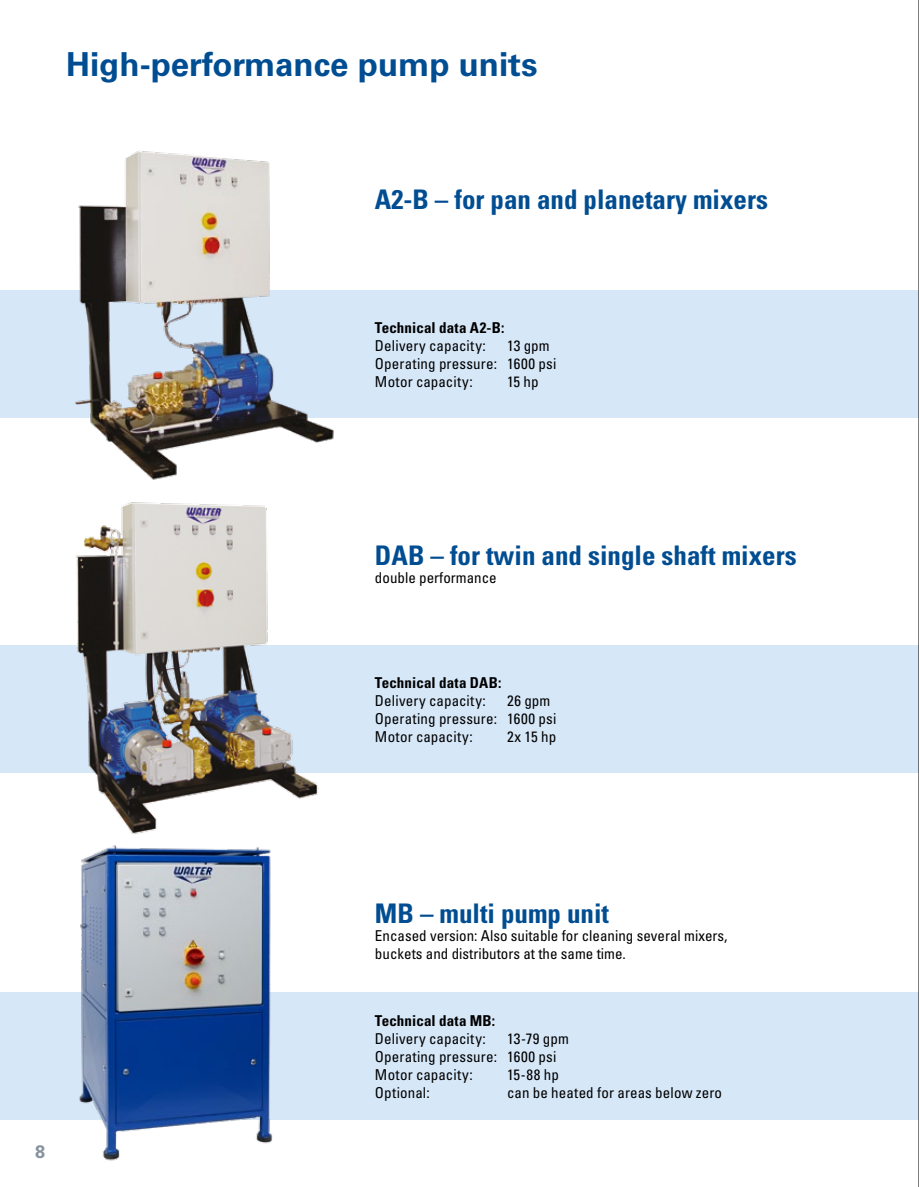
<style>
.page{position:relative;width:919px;height:1187px;background:#fff}
.page>*{position:absolute;margin:0;border:0;box-sizing:border-box;transform-origin:0 0}
.t1{font:700 33px "Univers CE";color:#004d92}
.t2{font:700 condensed 27px "Univers";color:#004d92}
.t3{font:700 18px "Univers CE";color:#86919e}
.t4{font:condensed 15px/18px "Univers";letter-spacing:.005em;color:#000}
.t5{font:700 condensed 15px "Univers";letter-spacing:.01em;color:#000}
</style>
<div class="page">
<div style="left:0;top:645px;width:918px;height:128px;background:#d6e7f8"></div>
<div style="left:0;top:290px;width:918px;height:127px;background:#d6e7f8"></div>
<img style="left:62px;top:150px;width:287px;height:330px">
<img style="left:75px;top:502px;width:244px;height:332px">
<div style="left:0;top:992px;width:918px;height:127px;background:#d6e7f8"></div>
<img style="left:78px;top:845px;width:196px;height:316px">
<hr style="left:918px;top:0;width:1px;height:1186px;background:#000">
<h1 class="t1" style="left:66px;top:45px;width:473px">High-performance pump units</h1>
<h2 class="t2" style="left:375px;top:183px;width:394px">A2-B – for pan and planetary mixers</h2>
<p class="t5" style="left:375px;top:318px;width:131px">Technical data A2-B:</p>
<p class="t4" style="left:375px;top:336px;width:112px">Delivery capacity:</p>
<p class="t4" style="left:375px;top:336px;width:183px;text-indent:132px">13 gpm<br>Operating pressure: 1600 psi<br>Motor capacity:</p>
<p class="t4" style="left:507px;top:372px;width:33px">15 hp</p>
<h2 class="t2" style="left:375px;top:538px;width:423px">DAB – for twin and single shaft mixers</h2>
<p class="t4" style="left:375px;top:568px;width:123px">double performance</p>
<p class="t5" style="left:375px;top:673px;width:128px">Technical data DAB:</p>
<p class="t4" style="left:375px;top:691px;width:112px">Delivery capacity:</p>
<p class="t4" style="left:375px;top:691px;width:183px;text-indent:132px">26 gpm<br>Operating pressure: 1600 psi<br>Motor capacity:</p>
<p class="t4" style="left:507px;top:727px;width:51px">2x 15 hp</p>
<p class="t3" style="left:35px;top:1141px;width:12px">8</p>
<h2 class="t2" style="left:375px;top:897px;width:235px">MB – multi pump unit</h2>
<p class="t4" style="left:375px;top:926px;width:354px">Encased version: Also suitable for cleaning several mixers, buckets and distributors at the same time.</p>
<p class="t5" style="left:375px;top:1011px;width:122px">Technical data MB:</p>
<p class="t4" style="left:375px;top:1029px;width:112px">Delivery capacity:</p>
<p class="t4" style="left:375px;top:1029px;width:195px;text-indent:132px">13-79 gpm<br>Operating pressure: 1600 psi<br>Motor capacity:</p>
<p class="t4" style="left:507px;top:1065px;width:53px">15-88 hp</p>
<p class="t4" style="left:375px;top:1083px;width:56px">Optional:</p>
<p class="t4" style="left:507px;top:1083px;width:216px">can be heated for areas below zero</p>
</div>
